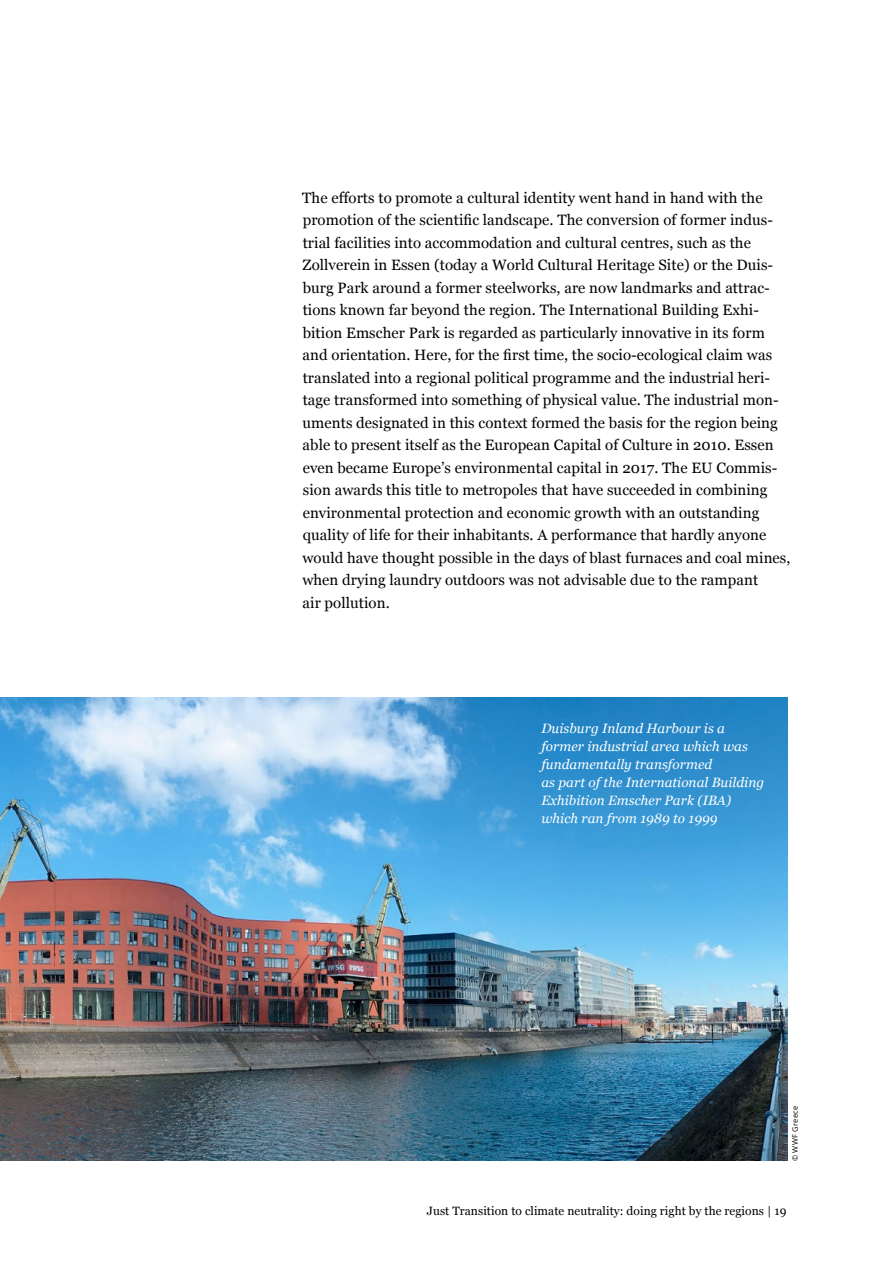
<style>
.page{position:relative;width:893px;height:1263px;background:#fff}
.page>*{position:absolute;margin:0;border:0;box-sizing:border-box;transform-origin:0 0}
.t1{font:15px/22.5px "Georgia";letter-spacing:.005em;color:#000}
.t2{font:italic 13.5px/18px "Georgia";letter-spacing:.005em;color:#fff}
.t3{font:12px "Georgia";letter-spacing:.005em;color:#000}
.t4{font:7.5px "Open Sans";letter-spacing:.04em;color:#000}
</style>
<div class="page">
<img style="left:0;top:698px;width:788px;height:463px">
<p class="t1" style="left:302px;top:185px;width:490px">The efforts to promote a cultural identity went hand in hand with the promotion of the scientific landscape. The conversion of former indus&shy;trial facilities into accommodation and cultural centres, such as the Zollverein in Essen (today a World Cultural Heritage Site) or the Duis&shy;burg Park around a former steelworks, are now landmarks and attrac&shy;tions known far beyond the region. The International Building Exhi&shy;bition Emscher Park is regarded as particularly innovative in its form and orientation. Here, for the first time, the socio-ecological claim was translated into a regional political programme and the industrial heri&shy;tage transformed into something of physical value. The industrial mon&shy;uments designated in this context formed the basis for the region being able to present itself as the European Capital of Culture in 2010. Essen even became Europe’s environmental capital in 2017. The EU Commis&shy;sion awards this title to metropoles that have succeeded in combining environmental protection and economic growth with an outstanding quality of life for their inhabitants. A performance that hardly anyone would have thought possible in the days of blast furnaces and coal mines, when drying laundry outdoors was not advisable due to the rampant<br>air pollution.</p>
<p class="t2" style="left:541px;top:719px;width:224px">Duisburg Inland Harbour is a former industrial area which was fundamentally transformed<br>as part of the International Building<br>Exhibition Emscher Park (IBA) which ran from 1989 to 1999</p>
<p class="t4" style="left:790px;top:1161px;width:57px;rotate:-90deg">© WWF Greece</p>
<p class="t3" style="left:427px;top:1202px;width:361px">Just Transition to climate neutrality: doing right by the regions | 19</p>
</div>
